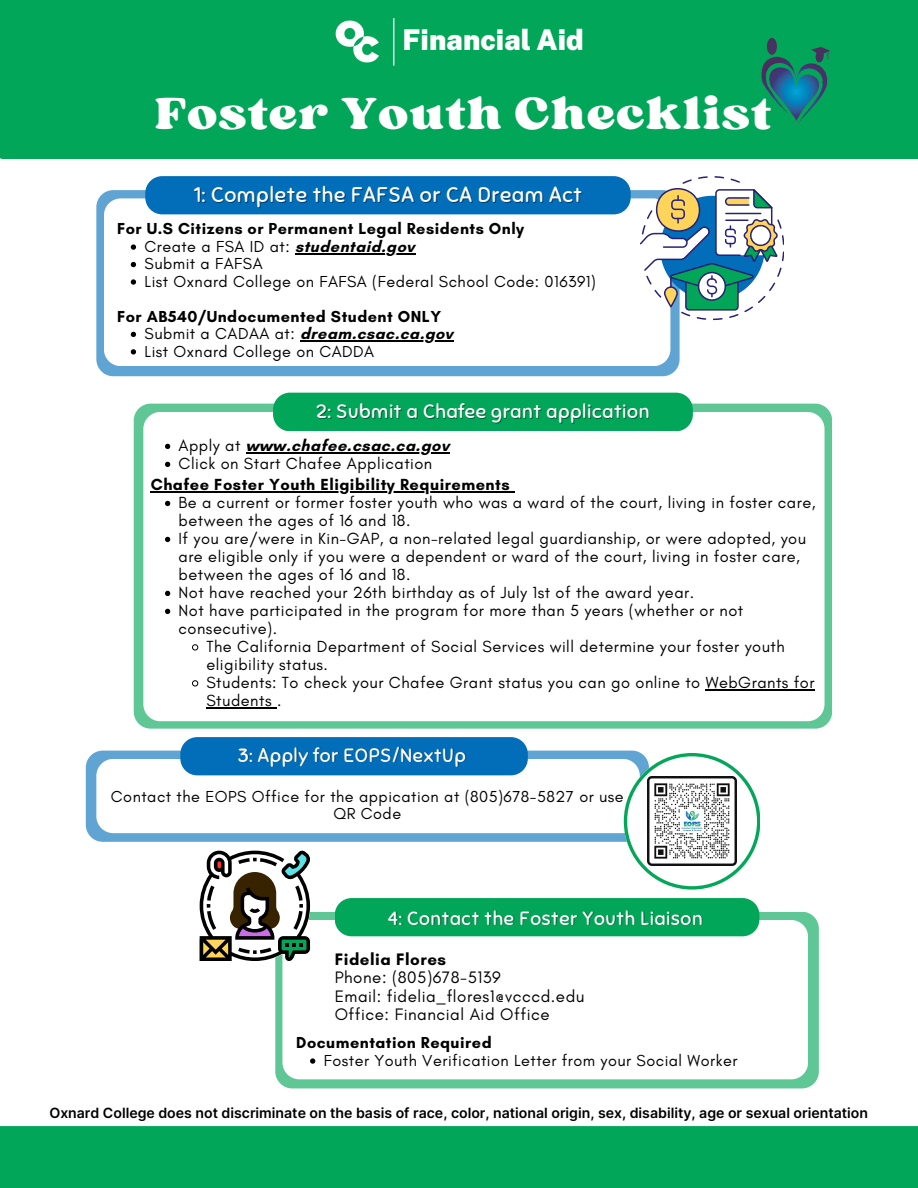
<style>
.page{position:relative;width:918px;height:1188px;background:#fff}
.page>*{position:absolute;margin:0;border:0;box-sizing:border-box;transform-origin:0 0}
.t1{font:47.25px "Sergio Trendy";letter-spacing:.025em;color:#fff}
.t2{font:900 28.65px "Public Sans";color:#fff}
.t3{font:21.15px "Sniglet";letter-spacing:.03em;color:#fff}
.t4{font:19.35px "Sniglet";letter-spacing:.03em;color:#fff}
.t5{font:19.2px "Sniglet";letter-spacing:.03em;color:#fff}
.t6{font:16.95px/18.5px "Glacial Indifference";letter-spacing:.03em;color:#000}
.t7{font:16.35px/18px "Glacial Indifference";letter-spacing:.03em;color:#000}
.t8{font:700 16.35px "Glacial Indifference";letter-spacing:.03em;color:#000}
.t9{font:16.2px/17.4px "Glacial Indifference";letter-spacing:.03em;color:#000;text-align:center}
.t10{font:700 16.2px "Glacial Indifference";letter-spacing:.03em;color:#000}
.t11{font:600 14.1px "Inter";color:#000}
.s1{font-weight:700}
.s2{font-weight:400}
</style>
<div class="page">
<div style="left:96px;top:190px;width:583px;height:186px;background:#60a4d3;border-radius:17px"></div>
<div style="left:104px;top:198px;width:566px;height:168px;background:#fff;border-radius:17px"></div>
<div style="left:145px;top:176px;width:486px;height:38px;background:#026eb9;border-radius:17px"></div>
<div style="left:134px;top:404px;width:698px;height:325px;background:linear-gradient(to right,#5fc796,#5fc796);border-radius:17px"></div>
<div style="left:143px;top:412px;width:682px;height:309px;background:#fff;border-radius:17px"></div>
<div style="left:273px;top:393px;width:420px;height:38px;background:#01a658;border-radius:17px"></div>
<svg style="left:86px;top:751px;width:563px;height:91px;background:#64a6d4"></svg>
<div style="left:96px;top:759px;width:544px;height:74px;background:#fff;border-radius:17px"></div>
<div style="left:180px;top:737px;width:348px;height:38px;background:#026eb9;border-radius:17px"></div>
<div style="left:275px;top:912px;width:544px;height:176px;background:linear-gradient(to right,#5fc796,#5fc796);border-radius:17px"></div>
<div style="left:282px;top:920px;width:526px;height:159px;background:#fff;border-radius:17px"></div>
<div style="left:335px;top:898px;width:424px;height:38px;background:#01a658;border-radius:17px"></div>
<div style="left:0;top:0;width:918px;height:159px;background:#01a658"></div>
<div style="left:0;top:1126px;width:918px;height:62px;background:#01a658"></div>
<svg style="left:640px;top:176px;width:144px;height:144px"></svg>
<div style="left:199px;top:939px;width:31px;height:22px;background:#a48839"></div>
<svg style="left:200px;top:850px;width:110px;height:111px"></svg>
<img style="left:331px;top:9px;width:74px;height:62px">
<svg style="left:624px;top:753px;width:136px;height:136px"></svg>
<img style="left:648px;top:777px;width:88px;height:89px">
<img style="left:756px;top:36px;width:79px;height:92px">
<hr style="left:151px;top:491px;width:359px;height:2px;background:#000">
<svg style="left:165px;top:501px;width:5px;height:5px"></svg>
<svg style="left:165px;top:537px;width:5px;height:5px"></svg>
<svg style="left:165px;top:591px;width:5px;height:5px"></svg>
<svg style="left:165px;top:609px;width:5px;height:5px"></svg>
<svg style="left:192px;top:644px;width:6px;height:7px"></svg>
<svg style="left:192px;top:680px;width:6px;height:7px"></svg>
<hr style="left:706px;top:689px;width:109px;height:2px;background:#000">
<hr style="left:206px;top:707px;width:71px;height:2px;background:#000">
<svg style="left:131px;top:244px;width:5px;height:6px"></svg>
<hr style="left:295px;top:253px;width:120px;height:2px;background:#000">
<svg style="left:131px;top:262px;width:5px;height:5px"></svg>
<svg style="left:131px;top:279px;width:5px;height:6px"></svg>
<svg style="left:131px;top:332px;width:5px;height:5px"></svg>
<hr style="left:300px;top:340px;width:153px;height:2px;background:#000">
<svg style="left:131px;top:349px;width:5px;height:6px"></svg>
<svg style="left:165px;top:444px;width:5px;height:5px"></svg>
<hr style="left:246px;top:452px;width:204px;height:2px;background:#000">
<svg style="left:165px;top:462px;width:5px;height:5px"></svg>
<svg style="left:310px;top:1058px;width:5px;height:6px"></svg>
<p class="t2" style="left:403px;top:23px;width:183px">Financial Aid</p>
<h1 class="t1" style="left:155px;top:83px;width:618px">Foster Youth Checklist</h1>
<p class="t3" style="left:194px;top:182px;width:390px">1: Complete the FAFSA or CA Dream Act</p>
<p class="t10" style="left:117px;top:219px;width:409px">For U.S Citizens or Permanent Legal Residents Only</p>
<p class="t9" style="left:145px;top:237px;width:271px">Create a FSA ID at: <span class="s1">studentaid.gov</span></p>
<h3 class="t9" style="left:145px;top:255px;width:120px">Submit a FAFSA</h3>
<p class="t9" style="left:145px;top:272px;width:453px">List Oxnard College on FAFSA (Federal School Code: 016391)</p>
<p class="t10" style="left:117px;top:306px;width:326px">For AB540/Undocumented Student ONLY</p>
<h4 class="t10" style="left:145px;top:324px;width:310px"><span class="s2">Submit a CADAA at:</span> dream.csac.ca.gov</h4>
<p class="t9" style="left:145px;top:342px;width:231px">List Oxnard College on CADDA</p>
<p class="t4" style="left:316px;top:399px;width:335px">2: Submit a Chafee grant application</p>
<p class="t8" style="left:179px;top:436px;width:272px"><span class="s2">Apply at</span> www.chafee.csac.ca.gov</p>
<p class="t7" style="left:179px;top:454px;width:255px">Click on Start Chafee Application</p>
<h3 class="t8" style="left:151px;top:475px;width:361px">Chafee Foster Youth Eligibility Requirements</h3>
<p class="t7" style="left:179px;top:493px;width:639px">Be a current or former foster youth who was a ward of the court, living in foster care, between the ages of 16 and 18.</p>
<h4 class="t7" style="left:179px;top:529px;width:629px">If you are/were in Kin-GAP, a non-related legal guardianship, or were adopted, you are eligible only if you were a dependent or ward of the court, living in foster care, between the ages of 16 and 18.</h4>
<p class="t7" style="left:179px;top:583px;width:517px">Not have reached your 26th birthday as of July 1st of the award year.</p>
<p class="t7" style="left:179px;top:601px;width:566px">Not have participated in the program for more than 5 years (whether or not consecutive).</p>
<p class="t7" style="left:206px;top:637px;width:580px">The California Department of Social Services will determine your foster youth eligibility status.</p>
<h4 class="t7" style="left:206px;top:673px;width:610px">Students: To check your Chafee Grant status you can go online to WebGrants for<br>Students .</h4>
<h3 class="t5" style="left:238px;top:743px;width:230px">3: Apply for EOPS/NextUp</h3>
<p class="t9" style="left:111px;top:787px;width:514px">Contact the EOPS Office for the appication at (805)678-5827 or use<br>QR Code</p>
<p class="t5" style="left:388px;top:906px;width:316px">4: Contact the Foster Youth Liaison</p>
<p class="t6" style="left:335px;top:950px;width:251px"><span class="s1">Fidelia Flores<br></span>Phone: (805)678-5139<br>Email: fidelia_flores1@vcccd.edu<br>Office: Financial Aid Office</p>
<h3 class="t10" style="left:296px;top:1033px;width:197px">Documentation Required</h3>
<h5 class="t9" style="left:324px;top:1051px;width:415px">Foster Youth Verification Letter from your Social Worker</h5>
<h4 class="t11" style="left:49px;top:1105px;width:820px">Oxnard College does not discriminate on the basis of race, color, national origin, sex, disability, age or sexual orientation</h4>
</div>
